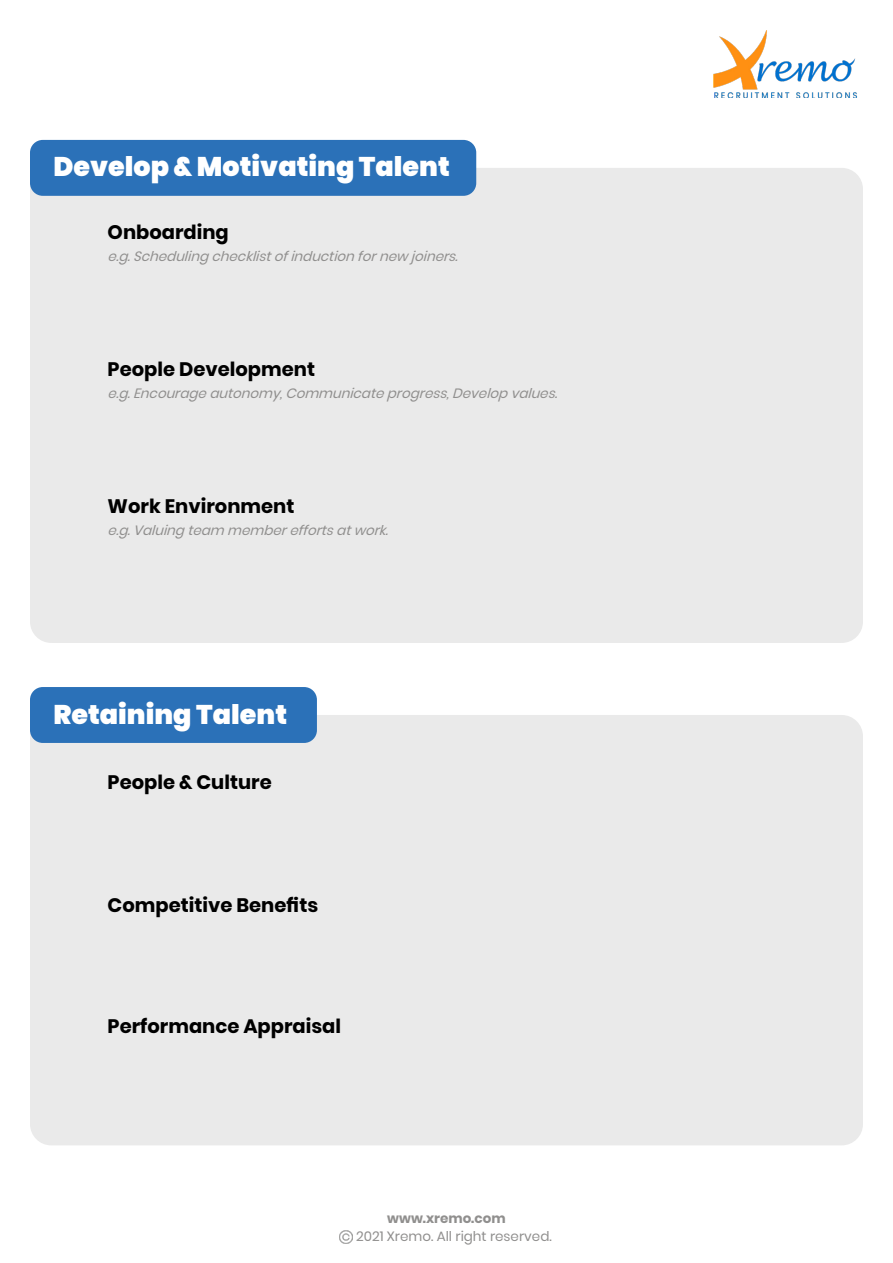
<style>
.page{position:relative;width:893px;height:1263px;background:#fff}
.page>*{position:absolute;margin:0;border:0;box-sizing:border-box;transform-origin:0 0}
.t1{font:900 27px "Poppins";color:#fff}
.t2{font:700 19.5px "Poppins";color:#000}
.t3{font:italic 13.5px "Poppins";color:#908f8e}
.t4{font:13.5px "Poppins";color:#908f8e}
.t5{font:700 13.5px "Poppins";color:#908f8e}
</style>
<div class="page">
<img style="left:713px;top:30px;width:144px;height:68px">
<div style="left:30px;top:168px;width:833px;height:475px;background:#eaeaea;border-radius:21px"></div>
<div style="left:30px;top:140px;width:446px;height:56px;background:#2b71b8;border-radius:13px"></div>
<div style="left:30px;top:715px;width:833px;height:430px;background:#eaeaea;border-radius:21px"></div>
<div style="left:30px;top:687px;width:287px;height:56px;background:#2b71b8;border-radius:13px"></div>
<svg style="left:339px;top:1231px;width:13px;height:12px"></svg>
<h1 class="t1" style="left:53px;top:151px;width:398px">Develop &amp; Motivating Talent</h1>
<h2 class="t2" style="left:108px;top:221px;width:123px">Onboarding</h2>
<p class="t3" style="left:108px;top:248px;width:357px">e.g.Schedulingchecklistofinductionfornew joiners.</p>
<h2 class="t2" style="left:108px;top:358px;width:209px">People Development</h2>
<p class="t3" style="left:108px;top:385px;width:457px">e.g.Encourageautonomy,Communicateprogress,Developvalues.</p>
<h2 class="t2" style="left:108px;top:495px;width:188px">Work Environment</h2>
<p class="t3" style="left:108px;top:522px;width:288px">e.g.Valuingteam membereffortsatwork.</p>
<h1 class="t1" style="left:53px;top:698px;width:235px">Retaining Talent</h1>
<h2 class="t2" style="left:108px;top:771px;width:166px">People &amp; Culture</h2>
<h2 class="t2" style="left:108px;top:893px;width:212px">Competitive Benefits</h2>
<h2 class="t2" style="left:108px;top:1015px;width:235px">Performance Appraisal</h2>
<p class="t5" style="left:387px;top:1210px;width:120px">www.xremo.com</p>
<p class="t4" style="left:356px;top:1229px;width:197px">2021 Xremo. All right reserved.</p>
</div>
